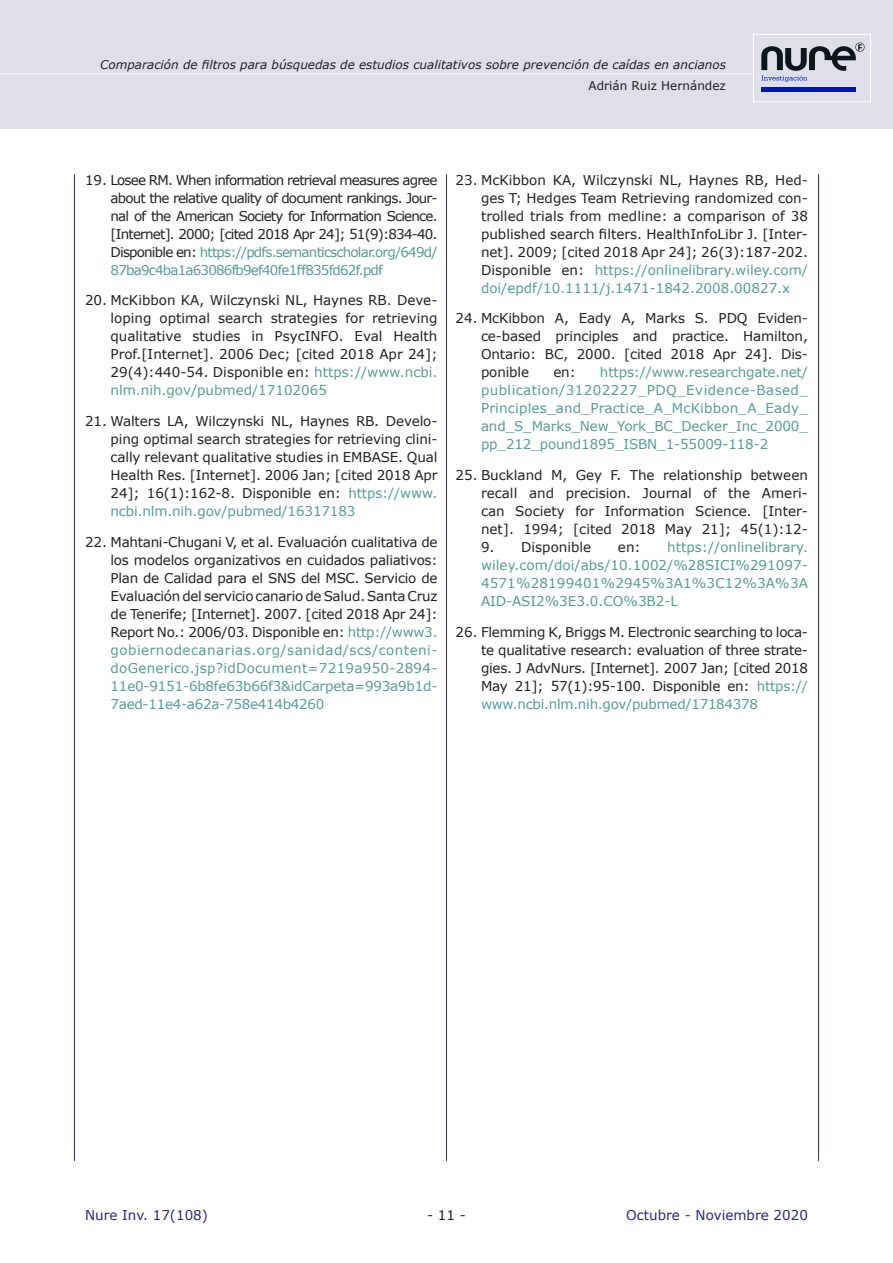
<style>
.page{position:relative;width:893px;height:1263px;background:#fff}
.page>*{position:absolute;margin:0;border:0;box-sizing:border-box;transform-origin:0 0}
.t1{font:18px "Myriad Pro";color:#fff}
.sangre_1_-_Copia{font:13.5px/18px "Verdana";letter-spacing:-.01em;color:#231f20;text-align:justify}
.sangre_1_-_Copia-2{font:13.5px/18px "Verdana";letter-spacing:-.005em;color:#599a98;text-align:justify}
.t2{font:13.5px "Verdana";color:#282a73}
.t3{font:italic 12px "Verdana";color:#231f20}
.t4{font:12px "Verdana";color:#231f20}
.s1{color:#599a98}
</style>
<div class="page">
<div style="left:1px;top:0;width:892px;height:128px;background:#dfdfea"></div>
<hr style="left:0;top:0;width:1px;height:128px;background:#dfdfea">
<hr style="left:446px;top:174px;width:1px;height:987px;background:#282a73">
<hr style="left:74px;top:174px;width:1px;height:987px;background:#282a73">
<hr style="left:818px;top:174px;width:1px;height:987px;background:#282a73">
<div style="left:753px;top:34px;width:118px;height:68px;background:#dfdfea;border:1px solid #fff"></div>
<svg style="left:761px;top:43px;width:103px;height:39px"></svg>
<hr style="left:761px;top:87px;width:95px;height:4px;background:#00199f">
<p class="t3" style="left:100px;top:57px;width:627px">Comparación de filtros para búsquedas de estudios cualitativos sobre prevención de caídas en ancianos</p>
<p class="t4" style="left:588px;top:77px;width:139px">Adrián Ruiz Hernández</p>
<h1 class="t1" style="left:0;top:55px;width:838px">_____________________________________________________________________________________________</h1>
<p class="sangre_1_-_Copia" style="left:111px;top:171px;width:328px;text-indent:-26px">19. Losee RM. When information retrieval measures agree about the relative quality of document rankings. Jour&shy;nal of the American Society for Information Science. [Internet]. 2000; [cited 2018 Apr 24]; 51(9):834-40.<br>Disponible en: <span class="s1">https://pdfs.semanticscholar.org/649d/ 87ba9c4ba1a63086fb9ef40fe1ff835fd62f.pdf</span></p>
<p class="sangre_1_-_Copia" style="left:111px;top:291px;width:328px;text-indent:-26px">20. McKibbon KA, Wilczynski NL, Haynes RB. Deve&shy;loping optimal search strategies for retrieving qualitative studies in PsycINFO. Eval Health Prof.[Internet]. 2006 Dec; [cited 2018 Apr 24]; 29(4):440-54. Disponible en: <span class="s1">https://www.ncbi. nlm.nih.gov/pubmed/17102065</span></p>
<p class="sangre_1_-_Copia" style="left:111px;top:412px;width:328px;text-indent:-26px">21. Walters LA, Wilczynski NL, Haynes RB. Develo&shy;ping optimal search strategies for retrieving clini&shy;cally relevant qualitative studies in EMBASE. Qual Health Res. [Internet]. 2006 Jan; [cited 2018 Apr 24]; 16(1):162-8. Disponible en: <span class="s1">https://www. ncbi.nlm.nih.gov/pubmed/16317183</span></p>
<p class="sangre_1_-_Copia" style="left:111px;top:533px;width:329px;text-indent:-26px">22. Mahtani-Chugani V, et al. Evaluación cualitativa de los modelos organizativos en cuidados paliativos:<br>Plan de Calidad para el SNS del MSC. Servicio de Evaluación del servicio canario de Salud. Santa Cruz de Tenerife; [Internet]. 2007. [cited 2018 Apr 24]:<br>Report No.: 2006/03. Disponible en: <span class="s1">http://www3. gobiernodecanarias.org/sanidad/scs/conteni&shy;doGenerico.jsp?idDocument=7219a950-2894- 11e0-9151-6b8fe63b66f3&amp;idCarpeta=993a9b1d-7aed-11e4-a62a-758e414b4260</span></p>
<p class="sangre_1_-_Copia" style="left:481px;top:171px;width:328px;text-indent:-26px">23. McKibbon KA, Wilczynski NL, Haynes RB, Hed&shy;ges T; Hedges Team Retrieving randomized con&shy;trolled trials from medline: a comparison of 38 published search filters. HealthInfoLibr J. [Inter&shy;net]. 2009; [cited 2018 Apr 24]; 26(3):187-202.<br>Disponible en: <span class="s1">https://onlinelibrary.wiley.com/ doi/epdf/10.1111/j.1471-1842.2008.00827.x</span></p>
<p class="sangre_1_-_Copia" style="left:481px;top:309px;width:328px;text-indent:-26px">24. McKibbon A, Eady A, Marks S. PDQ Eviden&shy;ce-based principles and practice. Hamilton, Ontario: BC, 2000. [cited 2018 Apr 24]. Dis&shy;ponible</p>
<p class="sangre_1_-_Copia-2" style="left:481px;top:363px;width:328px;text-indent:119px">https://www.researchgate.net/ publication/31202227_PDQ_Evidence-Based_ Principles_and_Practice_A_McKibbon_A_Eady_ and_S_Marks_New_York_BC_Decker_Inc_2000_ pp_212_pound1895_ISBN_1-55009-118-2</p>
<p class="sangre_1_-_Copia" style="left:481px;top:466px;width:328px;text-indent:-26px">25. Buckland M, Gey F. The relationship between recall and precision. Journal of the Ameri&shy;can Society for Information Science. [Inter&shy;net]. 1994; [cited 2018 May 21]; 45(1):12-</p>
<p class="sangre_1_-_Copia" style="left:481px;top:538px;width:112px">9. Disponible</p>
<p class="sangre_1_-_Copia" style="left:618px;top:538px;width:24px">en:</p>
<p class="sangre_1_-_Copia" style="left:553px;top:363px;width:24px">en:</p>
<p class="sangre_1_-_Copia-2" style="left:481px;top:538px;width:328px;text-indent:186px">https://onlinelibrary. wiley.com/doi/abs/10.1002/%28SICI%291097- 4571%28199401%2945%3A1%3C12%3A%3A AID-ASI2%3E3.0.CO%3B2-L</p>
<p class="sangre_1_-_Copia" style="left:481px;top:623px;width:328px;text-indent:-26px">26. Flemming K, Briggs M. Electronic searching to loca&shy;te qualitative research: evaluation of three strate&shy;gies. J AdvNurs. [Internet]. 2007 Jan; [cited 2018<br>May 21]; 57(1):95-100. Disponible en: <span class="s1">https:// www.ncbi.nlm.nih.gov/pubmed/17184378</span></p>
<p class="t2" style="left:85px;top:1206px;width:124px">Nure Inv. 17(108)</p>
<p class="sangre_1_-_Copia" style="left:427px;top:1206px;width:40px">- 11 -</p>
<p class="t2" style="left:626px;top:1206px;width:183px">Octubre - Noviembre 2020</p>
</div>
